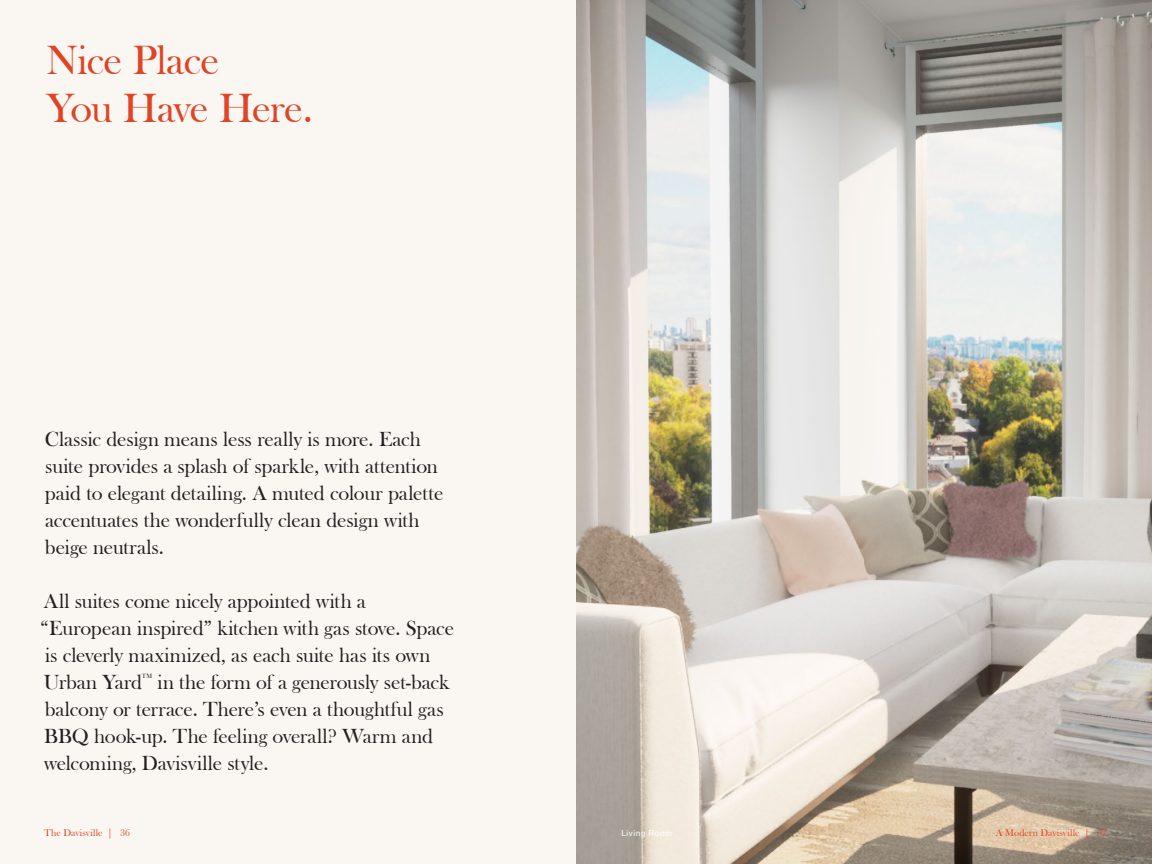
<style>
.page{position:relative;width:1152px;height:864px;background:#fff}
.page>*{position:absolute;margin:0;border:0;box-sizing:border-box;transform-origin:0 0}
.t1{font:42px "Bask Old Face";letter-spacing:-.02em;color:#df4425}
.t2{font:21px/27px "Bask Old Face";letter-spacing:-.005em;color:#231f20}
.t3{font:10px "Bask Old Face";letter-spacing:.01em;color:#df4425}
.t4{font:8px "N Haas Grotesk TX Pro 55 Rg";letter-spacing:.065em;color:#fff}
.t5{font:6.4px "Bask Old Face";color:#231f20}
</style>
<div class="page">
<div style="left:0;top:0;width:576px;height:864px;background:#faf7f3"></div>
<img style="left:576px;top:0;width:576px;height:864px">
<p class="t1" style="left:47px;top:37px;width:174px">Nice Place</p>
<p class="t1" style="left:47px;top:85px;width:268px">You Have Here.</p>
<p class="t2" style="left:45px;top:426px;width:400px">Classic design means less really is more. Each suite provides a splash of sparkle, with attention paid to elegant detailing. A muted colour palette accentuates the wonderfully clean design with beige neutrals.</p>
<p class="t2" style="left:41px;top:588px;width:415px">All suites come nicely appointed with a “European inspired” kitchen with gas stove. Space is cleverly maximized, as each suite has its own Urban Yard</p>
<p class="t5" style="left:142px;top:672px;width:12px">TM</p>
<p class="t2" style="left:44px;top:669px;width:407px;text-indent:113px">in the form of a generously set-back balcony or terrace. There’s even a thoughtful gas BBQ hook-up. The feeling overall? Warm and welcoming, Davisville style.</p>
<p class="t3" style="left:44px;top:827px;width:88px">The Davisville | 36</p>
<p class="t4" style="left:621px;top:828px;width:52px">Living Room</p>
<p class="t3" style="left:996px;top:827px;width:113px">A Modern Davisville | 37</p>
</div>
